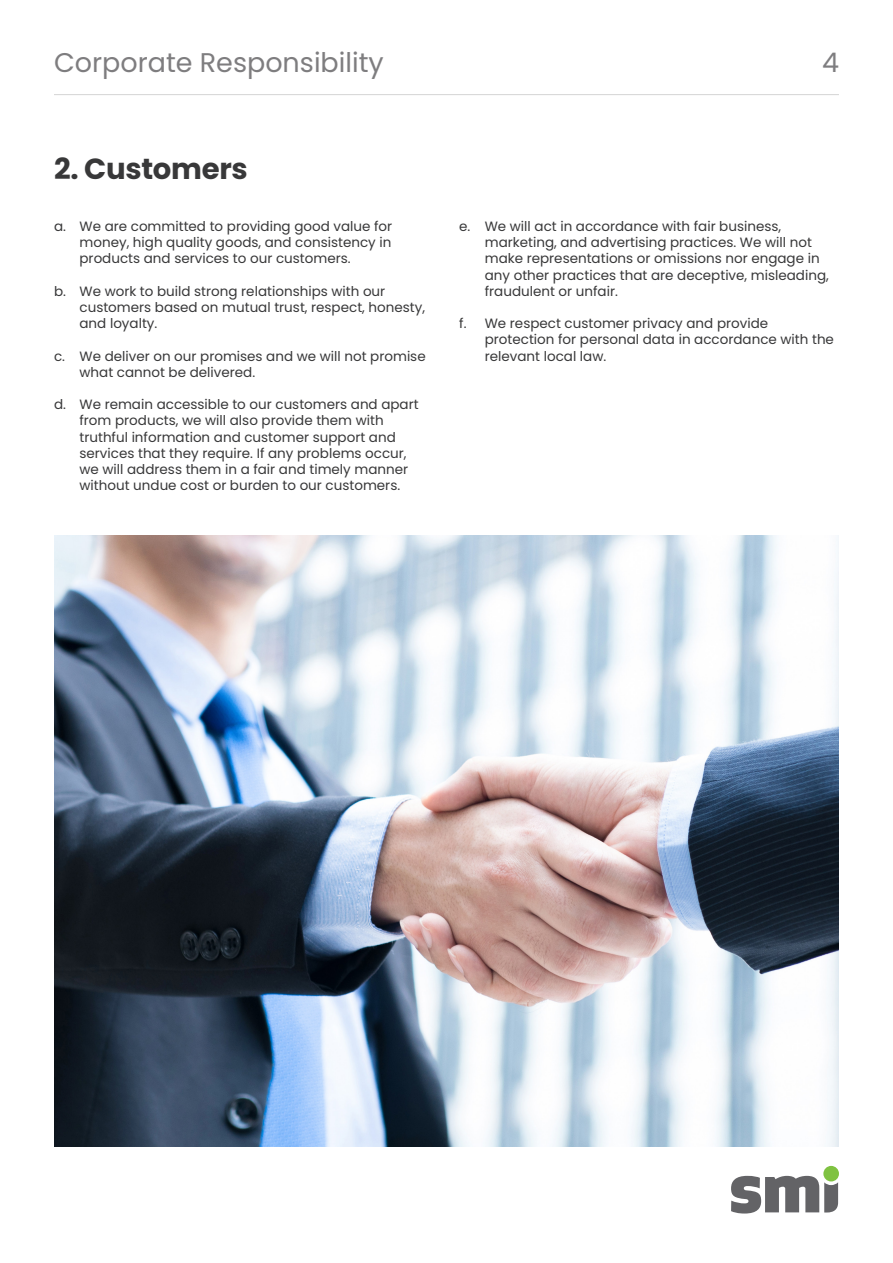
<style>
.page{position:relative;width:893px;height:1263px;background:#fff}
.page>*{position:absolute;margin:0;border:0;box-sizing:border-box;transform-origin:0 0}
.t1{font:700 29.1px "Poppins";letter-spacing:-.01em;color:#383839}
.t2{font:27px "Poppins";color:#7e7d7f}
.t3{font:13.5px/16.2px "Poppins";color:#383839}
</style>
<div class="page">
<hr style="left:54px;top:94px;width:785px;height:1px;background:#231f20">
<div style="left:823px;top:1166px;width:16px;height:15px;background:#7fc241;border-radius:50%"></div>
<svg style="left:731px;top:1176px;width:107px;height:37px"></svg>
<img style="left:54px;top:536px;width:784px;height:611px">
<h2 class="t2" style="left:54px;top:47px;width:331px">Corporate Responsibility</h2>
<h2 class="t2" style="left:822px;top:47px;width:18px">4</h2>
<p class="t1" style="left:54px;top:152px;width:195px">2. Customers</p>
<p class="t3" style="left:80px;top:218px;width:314px;text-align:justify;text-indent:-26px">a. We are committed to providing good value for money, high quality goods, and consistency in products and services to our customers.</p>
<p class="t3" style="left:80px;top:283px;width:347px;text-indent:-26px">b. We work to build strong relationships with our customers based on mutual trust, respect, honesty, and loyalty.</p>
<p class="t3" style="left:80px;top:348px;width:348px;text-indent:-26px">c. We deliver on our promises and we will not promise what cannot be delivered.</p>
<p class="t3" style="left:80px;top:396px;width:341px;text-indent:-26px">d. We remain accessible to our customers and apart from products, we will also provide them with truthful information and customer support and services that they require. If any problems occur, we will address them in a fair and timely manner without undue cost or burden to our customers.</p>
<p class="t3" style="left:485px;top:218px;width:346px;text-indent:-26px">e. We will act in accordance with fair business, marketing, and advertising practices. We will not make representations or omissions nor engage in any other practices that are deceptive, misleading, fraudulent or unfair.</p>
<p class="t3" style="left:485px;top:315px;width:351px;text-indent:-26px">f. We respect customer privacy and provide protection for personal data in accordance with the relevant local law.</p>
</div>
